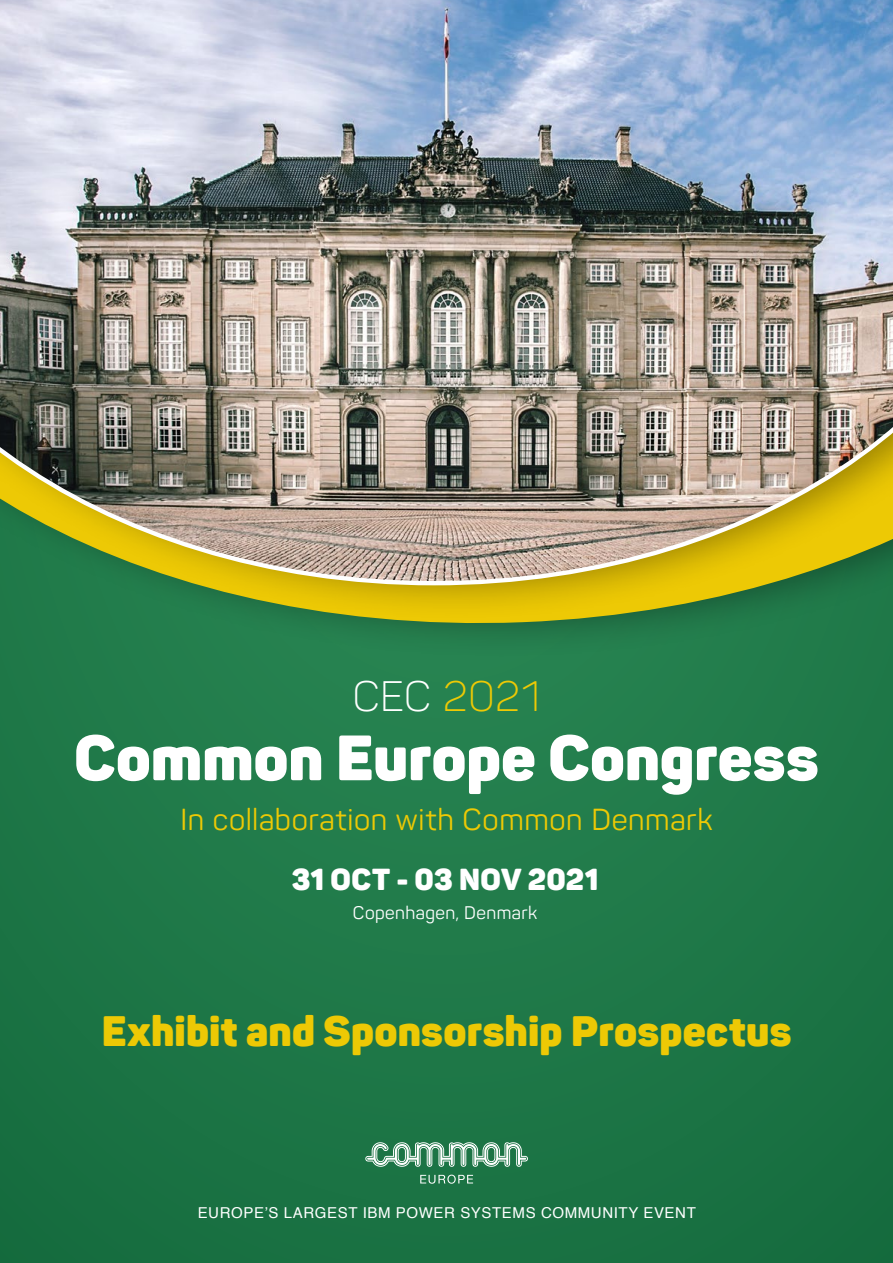
<style>
.page{position:relative;width:893px;height:1263px;background:#1e7747}
.page>*{position:absolute;margin:0;border:0;box-sizing:border-box;transform-origin:0 0}
.t1{font:900 63px "Panton";color:#fff}
.t2{font:900 42px "Panton";letter-spacing:.005em;color:#edc905}
.t3{font:300 42px "Panton";letter-spacing:.02em;color:#edc905}
.t4{font:30px "Panton";letter-spacing:.02em;color:#edc905}
.t5{font:900 30px "Panton";letter-spacing:.015em;color:#fff}
.t6{font:18px "Panton";letter-spacing:.025em;color:#fff}
.t7{font:15px "Helvetica";letter-spacing:.04em;color:#fff}
.s1{color:#fff}
</style>
<div class="page">
<div style="left:0;top:0;width:893px;height:659px;background:#237d4c"></div>
<div style="left:0;top:0;width:893px;height:621px;background:#000;opacity:.35"></div>
<img style="left:0;top:0;width:893px;height:587px">
<svg style="left:365px;top:1142px;width:163px;height:42px"></svg>
<h2 class="t3" style="left:353px;top:671px;width:189px"><span class="s1">CEC</span> 2021</h2>
<h1 class="t1" style="left:74px;top:717px;width:746px">Common Europe Congress</h1>
<h3 class="t4" style="left:181px;top:801px;width:534px">In collaboration with Common Denmark</h3>
<h3 class="t5" style="left:292px;top:860px;width:308px">31 OCT - 03 NOV 2021</h3>
<p class="t6" style="left:353px;top:902px;width:186px">Copenhagen, Denmark</p>
<h2 class="t2" style="left:102px;top:1004px;width:691px">Exhibit and Sponsorship Prospectus</h2>
<p class="t7" style="left:198px;top:1201px;width:500px">EUROPE’S LARGEST IBM POWER SYSTEMS COMMUNITY EVENT</p>
</div>
